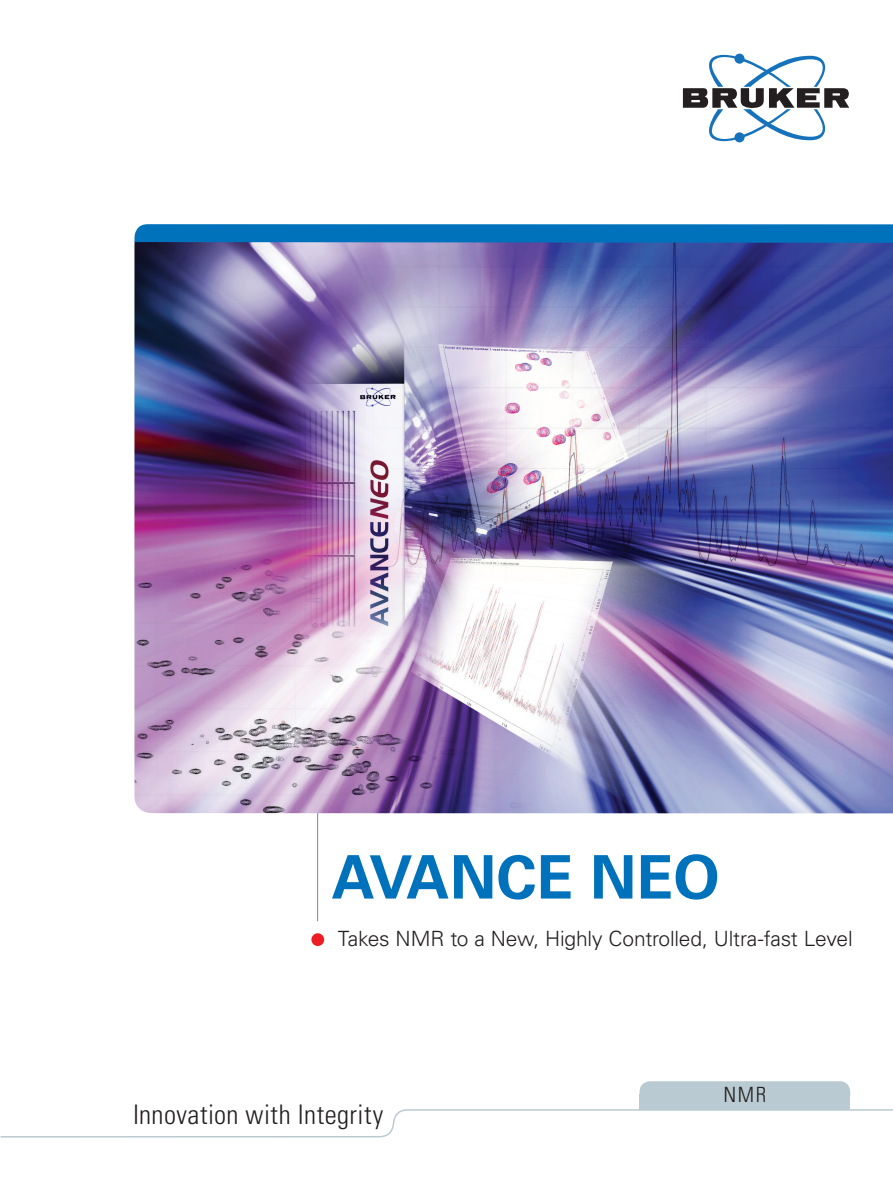
<style>
.page{position:relative;width:893px;height:1187px;background:#fff}
.page>*{position:absolute;margin:0;border:0;box-sizing:border-box;transform-origin:0 0}
.t1{font:700 60px "Univers LT Std";color:#0072bc}
.t2{font:300 condensed 27px "Univers LT Std";letter-spacing:.015em;color:#231f20}
.t3{font:300 21px "Univers LT Std";letter-spacing:-.01em;color:#231f20}
.t4{font:300 condensed 21px "Univers LT Std";color:#231f20}
</style>
<div class="page">
<svg style="left:683px;top:53px;width:166px;height:90px"></svg>
<hr style="left:317px;top:708px;width:1px;height:213px;background:#738a95">
<div style="left:311px;top:933px;width:13px;height:12px;background:#ee1d23;border-radius:50%"></div>
<img style="left:134px;top:242px;width:759px;height:571px">
<div style="left:134px;top:224px;width:759px;height:18px;background:#0072bc"></div>
<div style="left:639px;top:1093px;width:211px;height:16px;background:#bacad2"></div>
<div style="left:639px;top:1081px;width:211px;height:24px;background:#bacad2;border-radius:11px"></div>
<svg style="left:0;top:1109px;width:893px;height:29px"></svg>
<h1 class="t1" style="left:332px;top:842px;width:390px">AVANCE NEO</h1>
<p class="t3" style="left:338px;top:926px;width:516px">Takes NMR to a New, Highly Controlled, Ultra-fast Level</p>
<p class="t2" style="left:133px;top:1097px;width:252px">Innovation with Integrity</p>
<p class="t4" style="left:723px;top:1082px;width:45px">NMR</p>
</div>
